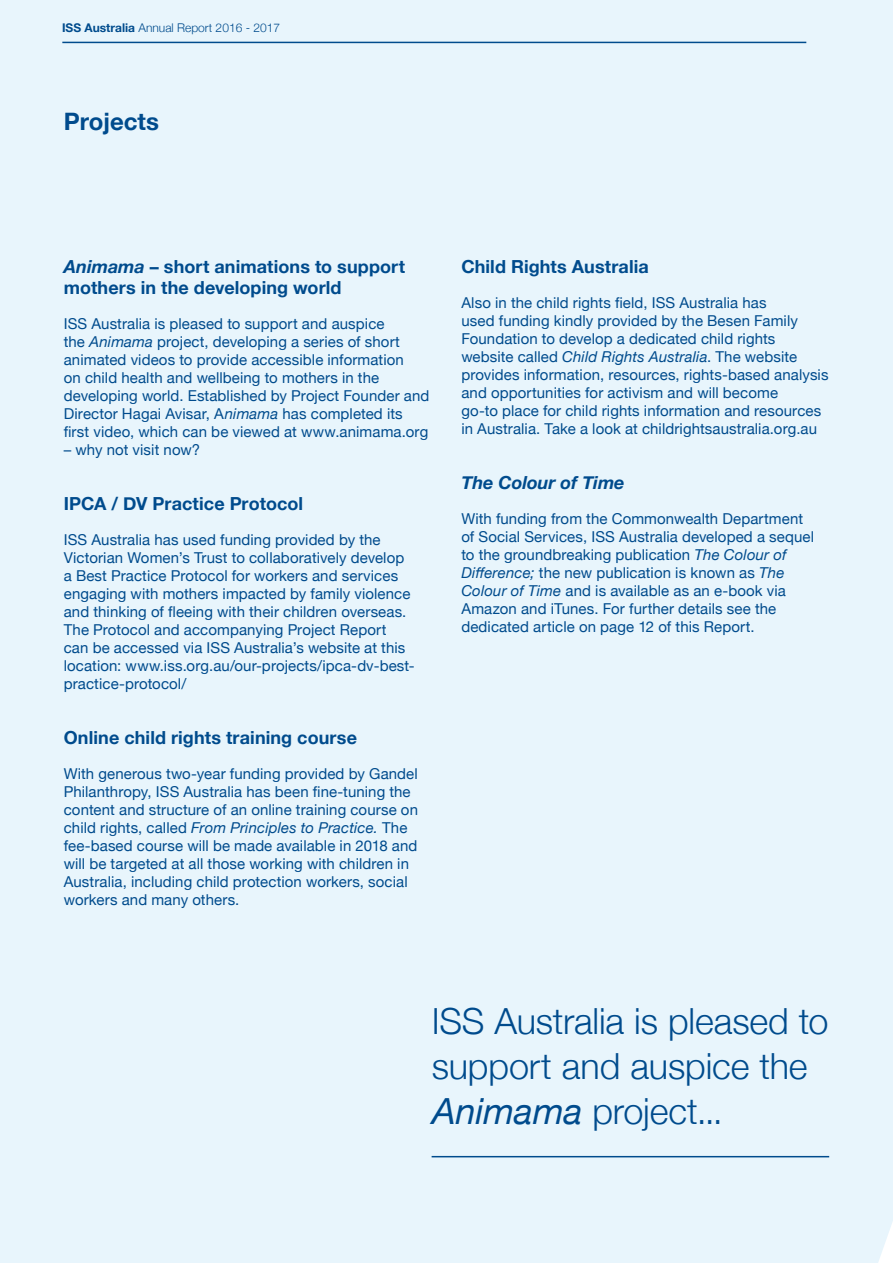
<style>
.page{position:relative;width:893px;height:1263px;background:#e8f5fc}
.page>*{position:absolute;margin:0;border:0;box-sizing:border-box;transform-origin:0 0}
.t1{font:300 36px/45px "Helvetica Neue";letter-spacing:-.005em;color:#004b8d}
.t2{font:700 24px "Helvetica Neue";color:#004b8d}
.t3{font:700 18px/21px "Helvetica Neue";letter-spacing:.005em;color:#004b8d}
.t4{font:italic 700 18px "Helvetica Neue";letter-spacing:-.005em;color:#004b8d}
.t5{font:15px/18px "Helvetica Neue";letter-spacing:.005em;color:#004b8d}
.t6{font:300 12px "Helvetica Neue";color:#004b8d}
.s1{font-weight:700}
.s2{font-style:italic}
.s3{font-weight:400;font-style:italic}
</style>
<div class="page">
<hr style="left:432px;top:1156px;width:397px;height:1px;background:#004b8d">
<hr style="left:62px;top:42px;width:744px;height:1px;background:#004b8d">
<p class="t6" style="left:62px;top:18px;width:220px"><span class="s1">ISS Australia</span> Annual Report 2016 - 2017</p>
<h2 class="t2" style="left:64px;top:102px;width:97px">Projects</h2>
<p class="t3" style="left:64px;top:256px;width:343px"><span class="s2">Animama</span> – short animations to support mothers in the developing world</p>
<p class="t5" style="left:64px;top:315px;width:367px">ISS Australia is pleased to support and auspice<br>the <span class="s2">Animama</span> project, developing a series of short animated videos to provide accessible information<br>on child health and wellbeing to mothers in the developing world. Established by Project Founder and Director Hagai Avisar, A<span class="s2">nimama</span> has completed its first video, which can be viewed at www.animama.org</p>
<p class="t5" style="left:64px;top:441px;width:138px">– why not visit now?</p>
<p class="t3" style="left:64px;top:493px;width:241px">IPCA / DV Practice Protocol</p>
<p class="t5" style="left:64px;top:531px;width:352px">ISS Australia has used funding provided by the Victorian Women’s Trust to collaboratively develop a Best Practice Protocol for workers and services engaging with mothers impacted by family violence and thinking of fleeing with their children overseas.<br>The Protocol and accompanying Project Report can be accessed via ISS Australia’s website at this location: www.iss.org.au/our-projects/ipca-dv-best&shy;practice-protocol/</p>
<p class="t3" style="left:64px;top:727px;width:295px">Online child rights training course</p>
<p class="t5" style="left:64px;top:765px;width:356px">With generous two-year funding provided by Gandel Philanthropy, ISS Australia has been fine-tuning the content and structure of an online training course on child rights, called <span class="s2">From Principles to Practice.</span> The fee-based course will be made available in 2018 and will be targeted at all those working with children in Australia, including child protection workers, social workers and many others.</p>
<p class="t3" style="left:461px;top:256px;width:189px">Child Rights Australia</p>
<p class="t5" style="left:461px;top:294px;width:369px">Also in the child rights field, ISS Australia has<br>used funding kindly provided by the Besen Family Foundation to develop a dedicated child rights website called <span class="s2">Child Rights Australia</span>. The website provides information, resources, rights-based analysis and opportunities for activism and will become<br>go-to place for child rights information and resources in Australia. Take a look at childrightsaustralia.org.au</p>
<p class="t4" style="left:461px;top:468px;width:165px">The Colour of Time</p>
<p class="t5" style="left:461px;top:510px;width:354px">With funding from the Commonwealth Department of Social Services, ISS Australia developed a sequel to the groundbreaking publication <span class="s2">The Colour of Difference;</span> the new publication is known as <span class="s2">The Colour of Time</span> and is available as an e-book via Amazon and iTunes. For further details see the dedicated article on page 12 of this Report.</p>
<h1 class="t1" style="left:432px;top:996px;width:398px">ISS Australia is pleased to support and auspice the<br><span class="s3">Animama</span> project...</h1>
</div>
